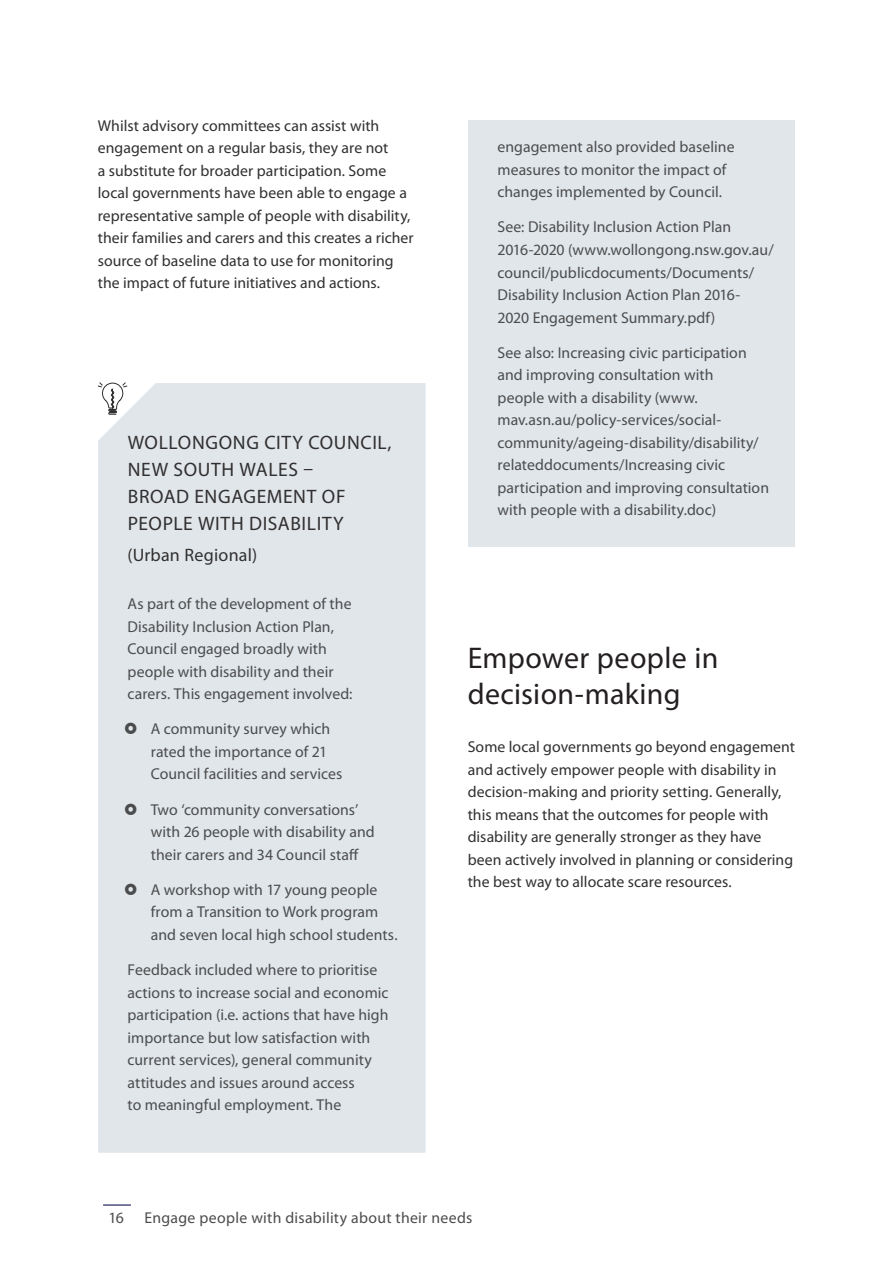
<style>
.page{position:relative;width:893px;height:1263px;background:#fff}
.page>*{position:absolute;margin:0;border:0;box-sizing:border-box;transform-origin:0 0}
.t1{font:30px/36px "Myriad Pro";letter-spacing:.01em;color:#231f20}
.t2{font:19.5px/27px "Myriad Pro";letter-spacing:.035em;color:#312f30}
.t3{font:18px "Myriad Pro";letter-spacing:.015em;color:#312f30}
.t4{font:15.75px/22.5px "Myriad Pro";letter-spacing:.005em;color:#4b4c4d}
.t5{font:15.75px/22.5px "Myriad Pro";letter-spacing:.005em;color:#312f30}
</style>
<div class="page">
<div style="left:98px;top:383px;width:328px;height:770px;background:#e1e6ea"></div>
<svg style="left:97px;top:382px;width:71px;height:68px"></svg>
<div style="left:468px;top:120px;width:327px;height:426px;background:#e1e6ea"></div>
<hr style="left:103px;top:1204px;width:28px;height:2px;background:#4e4f7b">
<svg style="left:125px;top:723px;width:12px;height:11px"></svg>
<svg style="left:125px;top:803px;width:12px;height:11px"></svg>
<svg style="left:125px;top:883px;width:12px;height:12px"></svg>
<h2 class="t5" style="left:98px;top:114px;width:317px">Whilst advisory committees can assist with engagement on a regular basis, they are not<br>a substitute for broader participation. Some local governments have been able to engage a representative sample of people with disability, their families and carers and this creates a richer source of baseline data to use for monitoring the impact of future initiatives and actions.</h2>
<h3 class="t2" style="left:128px;top:428px;width:265px">WOLLONGONG CITY COUNCIL,<br>NEW SOUTH WALES –<br>BROAD ENGAGEMENT OF<br>PEOPLE WITH DISABILITY</h3>
<p class="t3" style="left:128px;top:544px;width:131px">(Urban Regional)</p>
<p class="t4" style="left:128px;top:592px;width:226px">As part of the development of the Disability Inclusion Action Plan, Council engaged broadly with people with disability and their carers. This engagement involved:</p>
<p class="t4" style="left:151px;top:717px;width:193px">A community survey which rated the importance of 21<br>Council facilities and services</p>
<p class="t4" style="left:151px;top:798px;width:225px">Two ‘community conversations’ with 26 people with disability and their carers and 34 Council staff</p>
<p class="t4" style="left:151px;top:878px;width:248px">A workshop with 17 young people from a Transition to Work program and seven local high school students.</p>
<p class="t4" style="left:128px;top:958px;width:263px">Feedback included where to prioritise actions to increase social and economic participation (i.e. actions that have high importance but low satisfaction with current services), general community attitudes and issues around access<br>to meaningful employment. The</p>
<p class="t4" style="left:497px;top:135px;width:239px">engagement also provided baseline measures to monitor the impact of changes implemented by Council.</p>
<p class="t4" style="left:497px;top:216px;width:278px">See: Disability Inclusion Action Plan 2016-2020 (www.wollongong.nsw.gov.au/ council/publicdocuments/Documents/ Disability Inclusion Action Plan 2016- 2020 Engagement Summary.pdf)</p>
<p class="t4" style="left:497px;top:341px;width:273px">See also: Increasing civic participation and improving consultation with<br>people with a disability (www. mav.asn.au/policy-services/social&shy;community/ageing-disability/disability/ relateddocuments/Increasing civic participation and improving consultation with people with a disability.doc)</p>
<h2 class="t1" style="left:468px;top:639px;width:252px">Empower people in decision-making</h2>
<p class="t5" style="left:468px;top:735px;width:329px">Some local governments go beyond engagement and actively empower people with disability in decision-making and priority setting. Generally, this means that the outcomes for people with disability are generally stronger as they have been actively involved in planning or considering the best way to allocate scare resources.</p>
<p class="t4" style="left:108px;top:1206px;width:17px">16</p>
<p class="t4" style="left:145px;top:1206px;width:329px">Engage people with disability about their needs</p>
</div>
